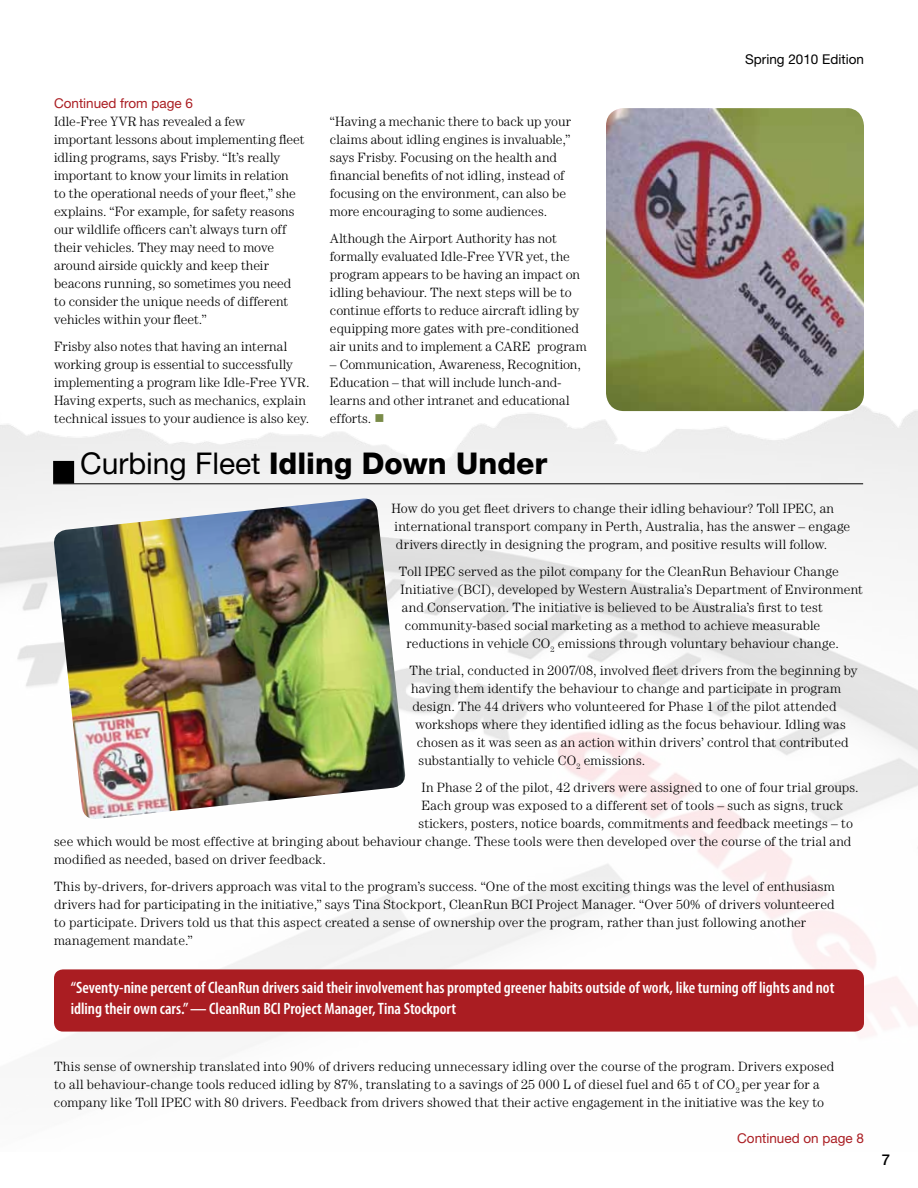
<style>
.page{position:relative;width:918px;height:1188px;background:#fff}
.page>*{position:absolute;margin:0;border:0;box-sizing:border-box;transform-origin:0 0}
.t1{font:800 30px "Helvetica Neue LT Std";color:#000}
.t2{font:600 condensed 16.5px/21px "Myriad Pro";color:#fff}
.t3{font:500 15px "Helvetica Neue LT Std";color:#000}
.t4{font:300 13.5px/18px "Century Std";letter-spacing:.01em;color:#000}
.t5{font:13.5px "Helvetica Neue LT Std";color:#aa1d22}
.t6{font:13.5px "Helvetica Neue LT Std";color:#000}
.s1{color:#798b48}
.s2{font-weight:400}
</style>
<div class="page">
<img style="left:606px;top:108px;width:258px;height:303px">
<div style="left:53px;top:461px;width:21px;height:22px;background:#000"></div>
<hr style="left:53px;top:483px;width:810px;height:1px;background:#000">
<div style="left:54px;top:969px;width:810px;height:63px;background:#aa1d22;border-radius:9px"></div>
<img style="left:53px;top:498px;width:353px;height:321px">
<p class="t5" style="left:54px;top:95px;width:141px">Continued from page 6</p>
<p class="t6" style="left:745px;top:51px;width:120px">Spring 2010 Edition</p>
<p class="t4" style="left:330px;top:112px;width:243px">“Having a mechanic there to back up your claims about idling engines is invaluable,” says Frisby. Focusing on the health and financial benefits of not idling, instead of focusing on the environment, can also be more encouraging to some audiences.</p>
<p class="t4" style="left:330px;top:229px;width:258px">Although the Airport Authority has not formally evaluated Idle-Free YVR yet, the program appears to be having an impact on idling behaviour. The next steps will be to continue efforts to reduce aircraft idling by equipping more gates with pre-conditioned air units and to implement a CARE program</p>
<p class="t4" style="left:330px;top:355px;width:252px">– Communication, Awareness, Recognition, Education – that will include lunch-and&shy;learns and other intranet and educational efforts. <span class="s1">■</span></p>
<h1 class="t1" style="left:80px;top:446px;width:469px"><span class="s2">Curbing Fleet</span> Idling Down Under</h1>
<p class="t4" style="left:392px;top:499px;width:460px">How do you get fleet drivers to change their idling behaviour? Toll IPEC, an international transport company in Perth, Australia, has the answer – engage drivers directly in designing the program, and positive results will follow.</p>
<p class="t4" style="left:399px;top:562px;width:441px">Toll IPEC served as the pilot company for the CleanRun Behaviour Change</p>
<p class="t4" style="left:400px;top:580px;width:464px">Initiative (BCI), developed by Western Australia’s Department of Environment</p>
<p class="t4" style="left:402px;top:598px;width:422px">and Conservation. The initiative is believed to be Australia’s first to test</p>
<p class="t4" style="left:405px;top:616px;width:417px">community-based social marketing as a method to achieve measurable</p>
<p class="t4" style="left:406px;top:634px;width:434px">reductions in vehicle CO<sub>2</sub> emissions through voluntary behaviour change.</p>
<p class="t4" style="left:410px;top:661px;width:450px">The trial, conducted in 2007/08, involved fleet drivers from the beginning by</p>
<p class="t4" style="left:411px;top:679px;width:432px">having them identify the behaviour to change and participate in program</p>
<p class="t4" style="left:413px;top:697px;width:426px">design. The 44 drivers who volunteered for Phase 1 of the pilot attended</p>
<p class="t4" style="left:416px;top:715px;width:432px">workshops where they identified idling as the focus behaviour. Idling was</p>
<p class="t4" style="left:417px;top:733px;width:433px">chosen as it was seen as an action within drivers’ control that contributed</p>
<p class="t4" style="left:418px;top:751px;width:228px">substantially to vehicle CO<sub>2</sub> emissions.</p>
<p class="t4" style="left:422px;top:778px;width:439px">In Phase 2 of the pilot, 42 drivers were assigned to one of four trial groups.</p>
<p class="t4" style="left:422px;top:796px;width:423px">Each group was exposed to a different set of tools – such as signs, truck</p>
<p class="t4" style="left:419px;top:814px;width:436px">stickers, posters, notice boards, commitments and feedback meetings – to</p>
<p class="t4" style="left:54px;top:832px;width:799px">see which would be most effective at bringing about behaviour change. These tools were then developed over the course of the trial and</p>
<p class="t4" style="left:54px;top:850px;width:273px">modified as needed, based on driver feedback.</p>
<p class="t4" style="left:54px;top:877px;width:782px">This by-drivers, for-drivers approach was vital to the program’s success. “One of the most exciting things was the level of enthusiasm drivers had for participating in the initiative,” says Tina Stockport, CleanRun BCI Project Manager. “Over 50% of drivers volunteered to participate. Drivers told us that this aspect created a sense of ownership over the program, rather than just following another management mandate.”</p>
<p class="t4" style="left:54px;top:112px;width:252px">Idle-Free YVR has revealed a few important lessons about implementing fleet idling programs, says Frisby. “It’s really important to know your limits in relation<br>to the operational needs of your fleet,” she explains. “For example, for safety reasons our wildlife officers can’t always turn off their vehicles. They may need to move around airside quickly and keep their beacons running, so sometimes you need to consider the unique needs of different vehicles within your fleet.”</p>
<p class="t4" style="left:54px;top:337px;width:257px">Frisby also notes that having an internal working group is essential to successfully implementing a program like Idle-Free YVR.<br>Having experts, such as mechanics, explain technical issues to your audience is also key.</p>
<p class="t2" style="left:71px;top:977px;width:765px">“Seventy-nine percent of CleanRun drivers said their involvement has prompted greener habits outside of work, like turning off lights and not idling their own cars.”— CleanRun BCI Project Manager,Tina Stockport</p>
<p class="t4" style="left:54px;top:1057px;width:782px">This sense of ownership translated into 90% of drivers reducing unnecessary idling over the course of the program. Drivers exposed to all behaviour-change tools reduced idling by 87%, translating to a savings of 25 000 L of diesel fuel and 65 t of CO<sub>2</sub> per year for a company like Toll IPEC with 80 drivers. Feedback from drivers showed that their active engagement in the initiative was the key to</p>
<p class="t5" style="left:737px;top:1130px;width:128px">Continued on page 8</p>
<p class="t3" style="left:882px;top:1151px;width:10px">7</p>
</div>
